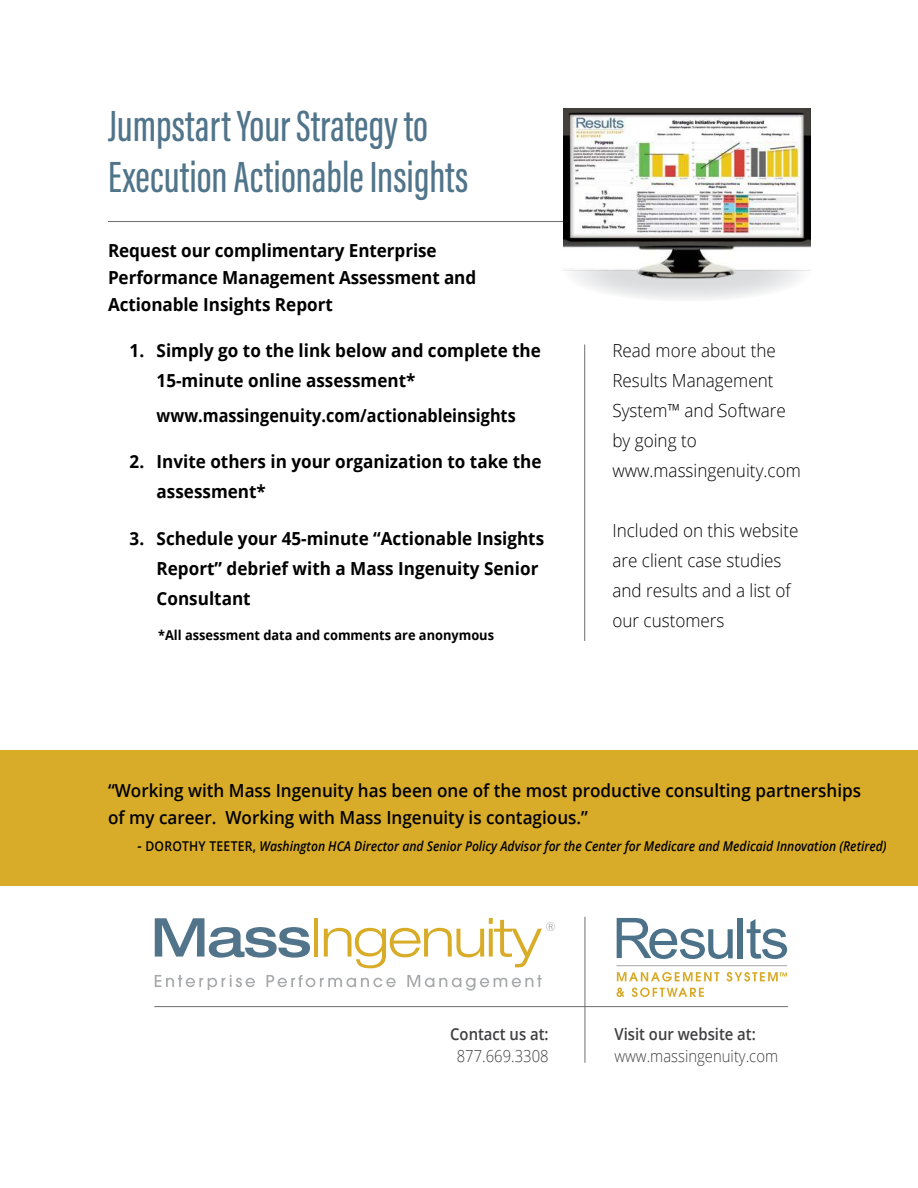
<style>
.page{position:relative;width:918px;height:1188px;background:#fff}
.page>*{position:absolute;margin:0;border:0;box-sizing:border-box;transform-origin:0 0}
.t1{font:500 45px/51px "Acumin Pro Extra Cond";color:#50748a}
.t2{font:700 18px/30px "Open Sans";color:#000;scale:.95 1}
.t3{font:300 18px/30px "Open Sans";color:#000;scale:.95 1}
.t4{font:600 18px/27px "Open Sans";color:#000;scale:.95 1}
.t5{font:700 18px "Open Sans";color:#000;scale:.9 1}
.t6{font:300 16.5px "Open Sans";color:#404042;scale:.9 1}
.t7{font:600 16.5px "Open Sans";color:#404042;scale:.9 1}
.t8{font:italic 600 13.5px "Open Sans";color:#000;scale:.9 1}
.t9{font:700 13.5px "Open Sans";color:#000;scale:.95 1}
.s1{font-size:15px}
.s2{font-style:normal}
</style>
<div class="page">
<hr style="left:585px;top:917px;width:1px;height:146px;background:#6d6e70">
<hr style="left:108px;top:221px;width:484px;height:1px;background:#6d6e70">
<div style="left:0;top:751px;width:918px;height:129px;background:#d9ac28"></div>
<hr style="left:154px;top:1006px;width:634px;height:1px;background:#6d6e70">
<svg style="left:155px;top:918px;width:155px;height:40px"></svg>
<hr style="left:314px;top:918px;width:4px;height:39px;background:#d9ac28">
<svg style="left:324px;top:918px;width:231px;height:50px"></svg>
<svg style="left:155px;top:975px;width:100px;height:15px"></svg>
<svg style="left:267px;top:975px;width:129px;height:12px"></svg>
<svg style="left:407px;top:975px;width:135px;height:16px"></svg>
<svg style="left:617px;top:918px;width:116px;height:41px"></svg>
<div style="left:738px;top:918px;width:5px;height:40px;background:#4c7289"></div>
<svg style="left:747px;top:919px;width:40px;height:40px"></svg>
<hr style="left:616px;top:965px;width:171px;height:1px;background:#a5a8aa">
<svg style="left:617px;top:972px;width:102px;height:10px"></svg>
<svg style="left:727px;top:972px;width:60px;height:10px"></svg>
<svg style="left:616px;top:988px;width:8px;height:9px"></svg>
<svg style="left:632px;top:988px;width:72px;height:9px"></svg>
<div style="left:0;top:756px;width:918px;height:130px;background:#d8ab28"></div>
<svg style="left:564px;top:245px;width:247px;height:57px;fill:#e9eaeb"></svg>
<img style="left:564px;top:108px;width:247px;height:173px">
<hr style="left:584px;top:345px;width:1px;height:296px;background:#6d6e70">
<h1 class="t1" style="left:108px;top:104px;width:362px">Jumpstart Your Strategy to<br>Execution Actionable Insights</h1>
<p class="t2" style="left:108px;top:238px;width:389px;line-height:27px">Request our complimentary Enterprise<br>Performance Management Assessment and<br>Actionable Insights Report</p>
<p class="t2" style="left:157px;top:337px;width:406px;text-indent:-27px">1. Simply go to the link below and complete the<br>15-minute online assessment*</p>
<p class="t5" style="left:157px;top:408px;width:401px">www.massingenuity.com/actionableinsights</p>
<p class="t2" style="left:157px;top:449px;width:407px;text-indent:-27px">2. Invite others in your organization to take the assessment*</p>
<p class="t2" style="left:157px;top:525px;width:410px;text-indent:-27px">3. Schedule your 45-minute “Actionable Insights<br>Report” debrief with a Mass Ingenuity Senior<br>Consultant</p>
<p class="t9" style="left:158px;top:630px;width:355px">*All assessment data and comments are anonymous</p>
<p class="t3" style="left:612px;top:337px;width:200px">Read more about the<br>Results Management<br>System™ and Software by going to www.massingenuity.com</p>
<p class="t3" style="left:612px;top:518px;width:197px">Included on this website are client case studies and results and a list of our customers</p>
<p class="t4" style="left:108px;top:779px;width:794px">“Working with Mass Ingenuity has been one of the most productive consulting partnerships of my career. Working with Mass Ingenuity is contagious.”</p>
<p class="t8" style="left:138px;top:841px;width:834px"><span class="s1">-</span> <span class="s2">DOROTHY TEETER,</span> Washington HCA Director and Senior Policy Advisor for the Center for Medicare and Medicaid Innovation (Retired)</p>
<p class="t7" style="left:450px;top:1027px;width:111px">Contact us at:</p>
<p class="t6" style="left:457px;top:1050px;width:104px">877.669.3308</p>
<p class="t7" style="left:615px;top:1027px;width:159px">Visit our website at:</p>
<p class="t6" style="left:615px;top:1050px;width:183px">www.massingenuity.com</p>
</div>
